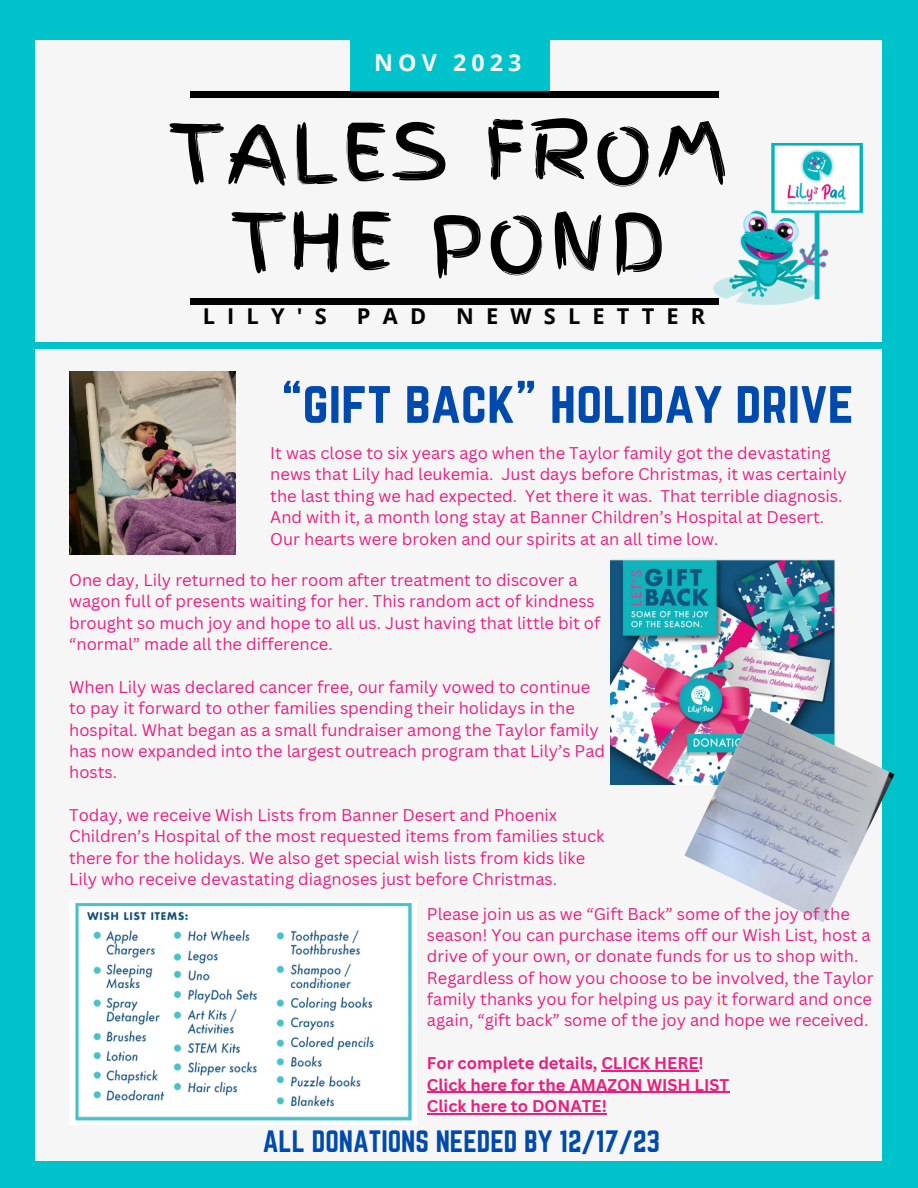
<style>
.page{position:relative;width:918px;height:1188px;background:#00c2cb}
.page>*{position:absolute;margin:0;border:0;box-sizing:border-box;transform-origin:0 0}
.t1{font:78.15px/88.8px "Finger Paint";letter-spacing:.06em;color:#000;text-align:center}
.t2{font:52.5px "Norwester";color:#004aad}
.t3{font:27px "Norwester";color:#004aad}
.t4{font:700 23.25px "Open Sans";letter-spacing:.22em;color:#f6f6f6}
.t5{font:700 21.75px "Open Sans";letter-spacing:.56em;color:#000}
.t6{font:16.5px/21.3px "Canva Sans";color:#e91f7e}
.t7{font:700 16.5px "Canva Sans";color:#e91f7e}
</style>
<div class="page">
<div style="left:36px;top:40px;width:846px;height:302px;background:#f6f6f6"></div>
<div style="left:351px;top:40px;width:199px;height:55px;background:#00c2cb"></div>
<div style="left:190px;top:91px;width:528px;height:6px;background:#000"></div>
<div style="left:190px;top:298px;width:528px;height:6px;background:#000"></div>
<img style="left:714px;top:144px;width:148px;height:161px">
<div style="left:36px;top:350px;width:846px;height:811px;background:#f6f6f6"></div>
<svg style="left:717px;top:992px;width:8px;height:14px"></svg>
<img style="left:610px;top:559px;width:225px;height:226px">
<img style="left:69px;top:371px;width:167px;height:183px">
<img style="left:75px;top:903px;width:337px;height:218px">
<img style="left:684px;top:707px;width:211px;height:215px">
<hr style="left:601px;top:1070px;width:97px;height:1px;background:#e91f7e">
<hr style="left:427px;top:1092px;width:302px;height:1px;background:#e91f7e">
<hr style="left:427px;top:1113px;width:180px;height:1px;background:#e91f7e">
<p class="t4" style="left:374px;top:46px;width:149px">NOV 2023</p>
<p class="t1" style="left:170px;top:108px;width:559px">TALES FROM<br>THE POND</p>
<p class="t5" style="left:203px;top:301px;width:126px">LILY'S</p>
<p class="t5" style="left:357px;top:301px;width:71px">PAD</p>
<p class="t5" style="left:456px;top:301px;width:251px">NEWSLETTER</p>
<p class="t2" style="left:281px;top:370px;width:574px">“gift back” holiday drive</p>
<p class="t6" style="left:270px;top:442px;width:578px">It was close to six years ago when the Taylor family got the devastating news that Lily had leukemia. Just days before Christmas, it was certainly the last thing we had expected. Yet there it was. That terrible diagnosis.<br>And with it, a month long stay at Banner Children’s Hospital at Desert.<br>Our hearts were broken and our spirits at an all time low.</p>
<p class="t6" style="left:69px;top:569px;width:533px">One day, Lily returned to her room after treatment to discover a wagon full of presents waiting for her. This random act of kindness brought so much joy and hope to all us. Just having that little bit of “normal” made all the difference.</p>
<p class="t6" style="left:69px;top:676px;width:537px">When Lily was declared cancer free, our family vowed to continue to pay it forward to other families spending their holidays in the hospital. What began as a small fundraiser among the Taylor family has now expanded into the largest outreach program that Lily’s Pad hosts.</p>
<p class="t6" style="left:69px;top:804px;width:537px">Today, we receive Wish Lists from Banner Desert and Phoenix Children’s Hospital of the most requested items from families stuck there for the holidays. We also get special wish lists from kids like Lily who receive devastating diagnoses just before Christmas.</p>
<p class="t6" style="left:427px;top:903px;width:448px">Please join us as we “Gift Back” some of the joy of the season! You can purchase items off our Wish List, host a drive of your own, or donate funds for us to shop with.<br>Regardless of how you choose to be involved, the Taylor family thanks you for helping us pay it forward and once again, “gift back” some of the joy and hope we received.</p>
<p class="t7" style="left:427px;top:1052px;width:278px">For complete details, CLICK HERE!</p>
<p class="t7" style="left:427px;top:1073px;width:304px">Click here for the AMAZON WISH LIST</p>
<p class="t7" style="left:427px;top:1094px;width:181px">Click here to DONATE!</p>
<p class="t3" style="left:263px;top:1125px;width:399px">ALL DONATIONS NEEDED BY 12/17/23</p>
</div>
